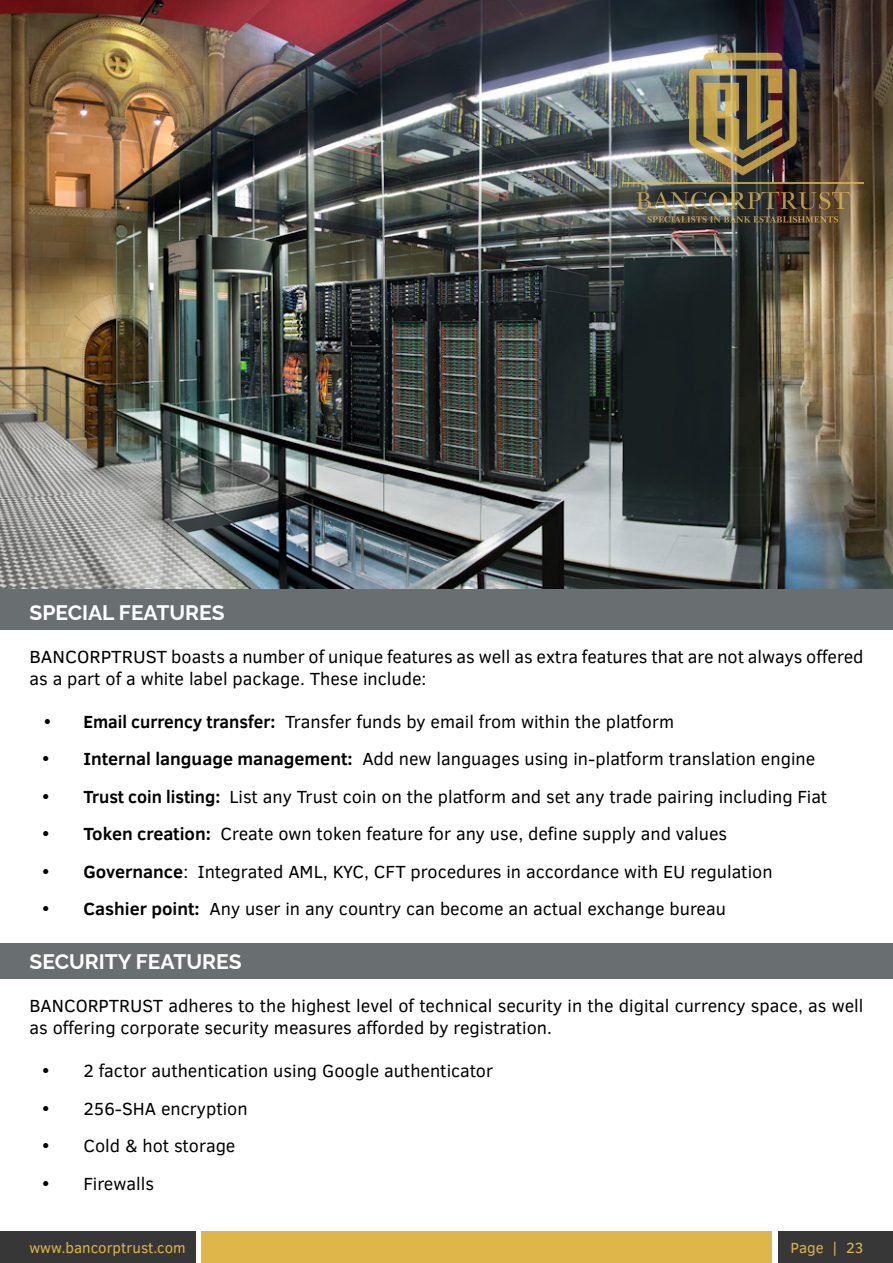
<style>
.page{position:relative;width:893px;height:1263px;background:#fff}
.page>*{position:absolute;margin:0;border:0;box-sizing:border-box;transform-origin:0 0}
.t1{font:700 21px "Raleway";color:#fff}
.t2{font:18px/21.6px "Clear Sans";color:#000}
.t3{font:15px "Clear Sans";color:#dfb64a}
.s1{font-weight:700}
</style>
<div class="page">
<div style="left:0;top:1231px;width:893px;height:32px;background:#dfb64a"></div>
<svg style="left:195px;top:1231px;width:5px;height:32px"></svg>
<div style="left:0;top:1231px;width:195px;height:32px;background:#373737"></div>
<div style="left:773px;top:1231px;width:104px;height:32px;background:#fefefe"></div>
<div style="left:778px;top:1231px;width:115px;height:32px;background:#373737"></div>
<div style="left:0;top:944px;width:893px;height:35px;background:#696e71"></div>
<div style="left:0;top:590px;width:893px;height:40px;background:#696e71"></div>
<img style="left:0;top:0;width:892px;height:589px">
<img style="left:689px;top:69px;width:108px;height:106px">
<svg style="left:703px;top:53px;width:79px;height:8px"></svg>
<svg style="left:648px;top:216px;width:190px;height:7px"></svg>
<img style="left:636px;top:192px;width:213px;height:17px">
<hr style="left:622px;top:182px;width:241px;height:2px;background:#dfb64a">
<p class="t1" style="left:29px;top:596px;width:197px">SPECIAL FEATURES</p>
<p class="t2" style="left:29px;top:646px;width:836px">BANCORPTRUST boasts a number of unique features as well as extra features that are not always offered as a part of a white label package. These include:</p>
<p class="t2" style="left:44px;top:711px;width:632px"><span class="s1">• Email currency transfer:</span> Transfer funds by email from within the platform</p>
<p class="t2" style="left:42px;top:748px;width:774px"><span class="s1">• Internal language management:</span> Add new languages using in-platform translation engine</p>
<p class="t2" style="left:42px;top:786px;width:786px"><span class="s1">• Trust coin listing:</span> List any Trust coin on the platform and set any trade pairing including Fiat</p>
<p class="t2" style="left:42px;top:823px;width:686px"><span class="s1">• Token creation:</span> Create own token feature for any use, define supply and values</p>
<p class="t2" style="left:42px;top:861px;width:732px"><span class="s1">• Governance</span>: Integrated AML, KYC, CFT procedures in accordance with EU regulation</p>
<p class="t2" style="left:42px;top:898px;width:685px"><span class="s1">• Cashier point:</span> Any user in any country can become an actual exchange bureau</p>
<p class="t1" style="left:29px;top:945px;width:214px">SECURITY FEATURES</p>
<p class="t2" style="left:29px;top:995px;width:836px">BANCORPTRUST adheres to the highest level of technical security in the digital currency space, as well as offering corporate security measures afforded by registration.</p>
<p class="t2" style="left:42px;top:1060px;width:452px"><span class="s1">•</span> 2 factor authentication using Google authenticator</p>
<p class="t2" style="left:42px;top:1097px;width:207px"><span class="s1">•</span> 256-SHA encryption</p>
<p class="t2" style="left:42px;top:1135px;width:195px"><span class="s1">•</span> Cold &amp; hot storage</p>
<p class="t2" style="left:42px;top:1172px;width:113px"><span class="s1">•</span> Firewalls</p>
<p class="t3" style="left:29px;top:1237px;width:158px">www.bancorptrust.com</p>
<p class="t3" style="left:791px;top:1237px;width:74px">Page | 23</p>
</div>
